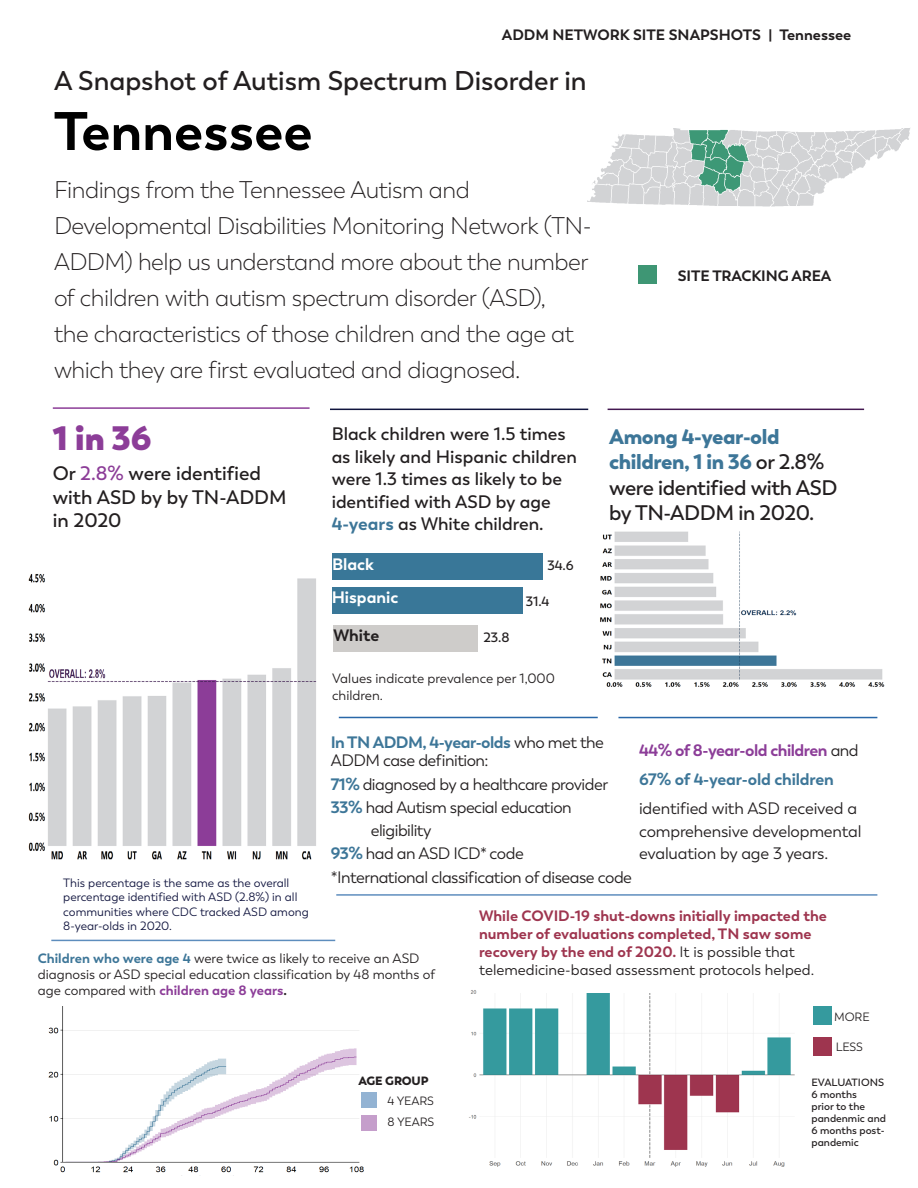
<style>
.page{position:relative;width:918px;height:1188px;background:#fff}
.page>*{position:absolute;margin:0;border:0;box-sizing:border-box;transform-origin:0 0}
.t1{font:700 54px "Trenda";color:#000}
.t2{font:800 33.75px "Trenda";color:#8c3d98}
.t3{font:600 27px "Trenda";color:#231f20}
.t4{font:300 24px/36px "Trenda";letter-spacing:-.02em;color:#231f20}
.t5{font:600 21px/25.2px "Trenda";letter-spacing:-.02em;color:#231f20}
.t6{font:600 19.5px/23.4px "Trenda";color:#231f20}
.t7{font:600 18px/22.5px "Trenda";color:#231f20}
.t8{font:16.5px/23.2px "Trenda";letter-spacing:-.03em;color:#231f20}
.t9{font:16.5px "Trenda";letter-spacing:-.01em;color:#231f20}
.t10{font:700 16.5px "Trenda";letter-spacing:-.025em;color:#3d7698}
.t11{font:700 16.5px "Trenda";letter-spacing:-.03em;color:#8c3d98}
.t12{font:700 16.5px "Trenda";color:#fff}
.t13{font:700 16.5px "Trenda";color:#231f20}
.t14{font:700 15px/18px "Trenda";color:#9e354f}
.t15{font:700 15px "Trenda";color:#231f20}
.t16{font:15px "Trenda";color:#231f20}
.t17{font:13.5px/16.2px "Trenda";color:#231f20}
.t18{font:600 13.5px "Trenda";color:#231f20}
.t19{font:12px/14.4px "Trenda";color:#10143e}
.t20{font:12px "Trenda";letter-spacing:-.01em;color:#231f20}
.t21{font:900 12px "Trenda";letter-spacing:-.01em;color:#231f20}
.t22{font:600 10.5px/12px "Trenda";color:#231f20}
.s1{color:#8c3d98}
.s2{font-weight:700;color:#3d7698}
.s3{font-weight:900;color:#3d7698}
.s4{font-weight:400;color:#231f20}
.s5{font-weight:700;color:#8c3d98}
.s6{font-weight:700}
</style>
<div class="page">
<img style="left:469px;top:990px;width:326px;height:177px">
<div style="left:479px;top:906px;width:388px;height:87px;background:#fff"></div>
<hr style="left:336px;top:894px;width:541px;height:2px;background:#2867a8">
<div style="left:333px;top:625px;width:145px;height:26px;background:#ceccca"></div>
<div style="left:813px;top:1006px;width:18px;height:18px;background:#359a9e"></div>
<div style="left:813px;top:1037px;width:18px;height:18px;background:#9e354f"></div>
<hr style="left:51px;top:940px;width:284px;height:1px;background:#2867a8">
<hr style="left:618px;top:717px;width:259px;height:1px;background:#2867a8">
<hr style="left:608px;top:409px;width:256px;height:1px;background:#441851">
<hr style="left:330px;top:409px;width:258px;height:1px;background:#10143e">
<hr style="left:339px;top:717px;width:259px;height:1px;background:#2867a8">
<hr style="left:53px;top:407px;width:257px;height:2px;background:#8c3d98">
<div style="left:638px;top:266px;width:19px;height:18px;background:#3e9674"></div>
<img style="left:48px;top:1006px;width:324px;height:167px">
<div style="left:362px;top:1093px;width:15px;height:15px;background:#93b3d3"></div>
<div style="left:362px;top:1115px;width:15px;height:15px;background:#c59ecb"></div>
<img style="left:587px;top:128px;width:323px;height:79px">
<img style="left:28px;top:574px;width:289px;height:286px">
<div style="left:332px;top:554px;width:210px;height:26px;background:#397798"></div>
<div style="left:332px;top:588px;width:190px;height:26px;background:#397798"></div>
<img style="left:600px;top:531px;width:285px;height:156px">
<p class="t15" style="left:502px;top:26px;width:351px">ADDM NETWORK SITE SNAPSHOTS | Tennessee</p>
<p class="t3" style="left:54px;top:64px;width:534px">A Snapshot of Autism Spectrum Disorder in</p>
<p class="t1" style="left:54px;top:98px;width:260px">Tennessee</p>
<p class="t4" style="left:54px;top:172px;width:539px">Findings from the Tennessee Autism and<br>Developmental Disabilities Monitoring Network (TN-<br>ADDM) help us understand more about the number</p>
<p class="t15" style="left:678px;top:266px;width:155px">SITE TRACKING AREA</p>
<p class="t4" style="left:54px;top:280px;width:522px">of children with autism spectrum disorder (ASD), the characteristics of those children and the age at which they are frst evaluated and diagnosed.</p>
<p class="t2" style="left:53px;top:416px;width:100px">1 in 36</p>
<p class="t6" style="left:53px;top:462px;width:235px">Or <span class="s1">2.8%</span> were identifed with ASD by by TN-ADDM in 2020</p>
<p class="t7" style="left:332px;top:423px;width:247px">Black children were 1.5 times as likely and Hispanic children were 1.3 times as likely to be identifed with ASD by age<br><span class="s2">4-years</span> as White children.</p>
<p class="t12" style="left:332px;top:554px;width:43px">Black</p>
<p class="t18" style="left:547px;top:557px;width:28px">34.6</p>
<p class="t12" style="left:332px;top:587px;width:68px">Hispanic</p>
<p class="t18" style="left:526px;top:593px;width:25px">31.4</p>
<p class="t13" style="left:333px;top:625px;width:47px">White</p>
<p class="t18" style="left:483px;top:629px;width:28px">23.8</p>
<p class="t17" style="left:332px;top:671px;width:224px">Values indicate prevalence per 1,000 children.</p>
<p class="t5" style="left:609px;top:425px;width:230px"><span class="s3">Among 4-year-old children, 1 in 36</span> or 2.8% were identifed with ASD by TN-ADDM in 2020.</p>
<p class="t10" style="left:331px;top:732px;width:275px">In TN ADDM, 4-year-olds <span class="s4">who met the</span></p>
<p class="t11" style="left:639px;top:740px;width:221px">44% of 8-year-old children <span class="s4">and</span></p>
<p class="t8" style="left:331px;top:749px;width:159px">ADDM case defnition:</p>
<p class="t8" style="left:331px;top:773px;width:279px"><span class="s2">71%</span> diagnosed by a healthcare provider<br><span class="s2">33%</span> had Autism special education</p>
<p class="t10" style="left:639px;top:769px;width:196px">67% of 4-year-old children</p>
<p class="t9" style="left:639px;top:799px;width:219px">identifed with ASD received a</p>
<p class="t8" style="left:371px;top:819px;width:62px">eligibility</p>
<p class="t9" style="left:639px;top:821px;width:224px">comprehensive developmental</p>
<p class="t8" style="left:331px;top:842px;width:195px"><span class="s2">93%</span> had an ASD ICD* code</p>
<p class="t9" style="left:639px;top:844px;width:191px">evaluation by age 3 years.</p>
<p class="t8" style="left:331px;top:866px;width:303px">*International classifcation of disease code</p>
<p class="t14" style="left:479px;top:907px;width:349px">While COVID-19 shut-downs initially impacted the number of evaluations completed, TN saw some recovery by the end of 2020. <span class="s4">It is possible that</span></p>
<p class="t19" style="left:63px;top:876px;width:247px">This percentage is the same as the overall percentage identifed with ASD (2.8%) in all communities where CDC tracked ASD among 8-year-olds in 2020.</p>
<p class="t17" style="left:38px;top:950px;width:383px"><span class="s2">Children who were age 4</span> were twice as likely to receive an ASD</p>
<p class="t16" style="left:479px;top:961px;width:337px">telemedicine-based assessment protocols helped.</p>
<p class="t17" style="left:38px;top:966px;width:399px">diagnosis or ASD special education classifcation by 48 months of age compared with <span class="s5">children age 8 years</span><span class="s6">.</span></p>
<p class="t20" style="left:834px;top:1010px;width:37px">MORE</p>
<p class="t20" style="left:836px;top:1040px;width:29px">LESS</p>
<p class="t21" style="left:358px;top:1073px;width:72px">AGE GROUP</p>
<p class="t22" style="left:812px;top:1076px;width:74px">EVALUATIONS<br>6 months</p>
<p class="t20" style="left:387px;top:1094px;width:48px">4 YEARS</p>
<p class="t22" style="left:812px;top:1100px;width:76px">prior to the pandenmic and</p>
<p class="t20" style="left:388px;top:1115px;width:48px">8 YEARS</p>
<p class="t22" style="left:812px;top:1124px;width:75px">6 months post&shy;pandemic</p>
</div>
